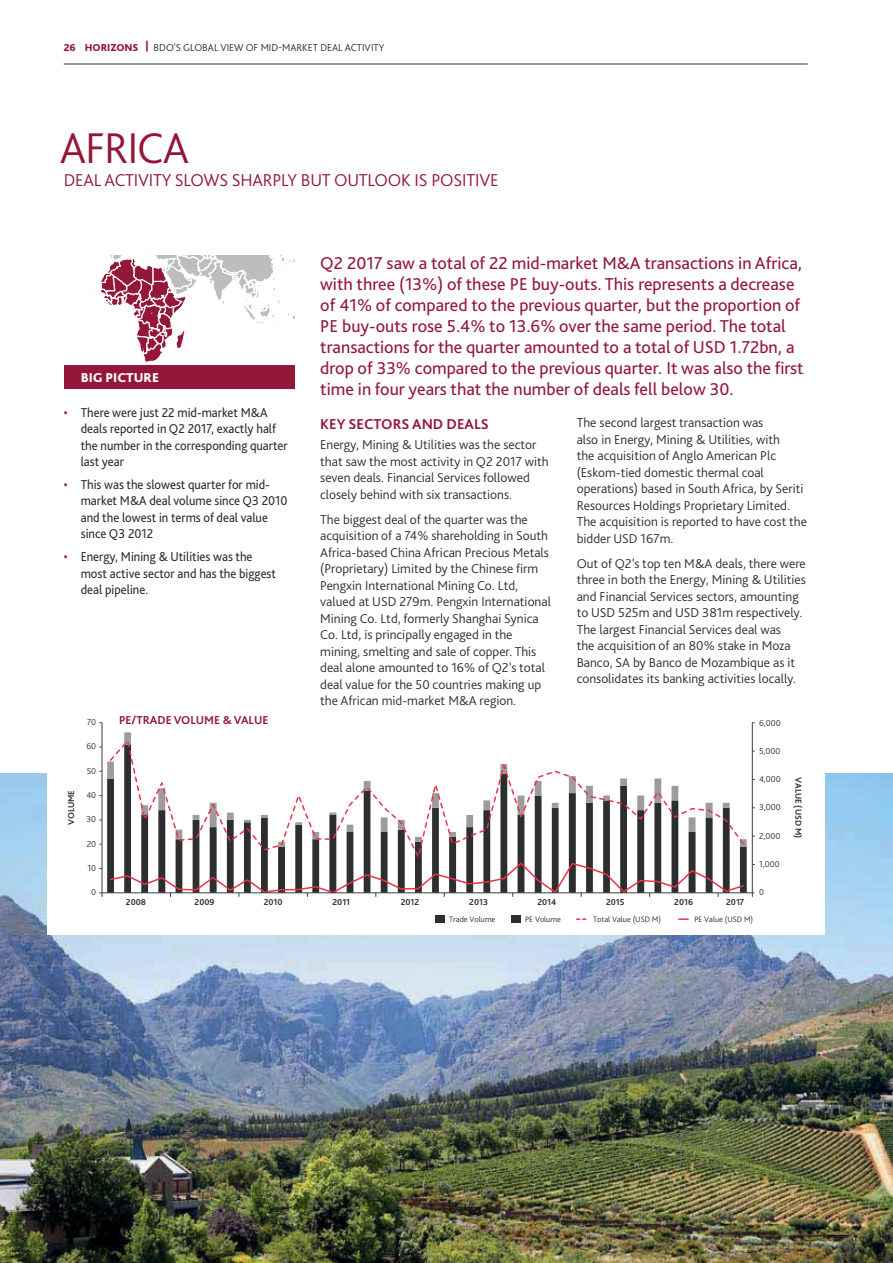
<style>
.page{position:relative;width:893px;height:1263px;background:#fff}
.page>*{position:absolute;margin:0;border:0;box-sizing:border-box;transform-origin:0 0}
.t1{font:300 45px "Bliss Pro";letter-spacing:-.025em;color:#941739}
.t2{font:18px/21px "Bliss Pro";color:#941739}
.t3{font:300 18px "Bliss Pro";letter-spacing:-.01em;color:#941739}
.t4{font:700 15px "Bliss Pro";color:#941739}
.t5{font:300 13.5px/16.5px "Bliss Pro";color:#2c2e2f}
.t6{font:13.5px/16.5px "Bliss Pro";color:#2c2e2f;scale:.93 1}
.t7{font:800 13.5px "Bliss Pro";color:#fff}
.t8{font:700 12px "Bliss Pro";color:#941739}
.t9{font:300 10.5px "Bliss Pro";color:#2c2e2f}
.t10{font:700 9px "Bliss Pro";color:#2c2e2f}
.t11{font:300 9px "Bliss Pro";color:#2c2e2f}
.t12{font:300 8.25px "Bliss Pro";color:#2c2e2f}
.s1{font-weight:800;color:#941739}
.s2{color:#941739}
</style>
<div class="page">
<hr style="left:64px;top:64px;width:744px;height:1px;background:#2c2e2f">
<img style="left:0;top:774px;width:893px;height:489px">
<svg style="left:100px;top:255px;width:195px;height:107px"></svg>
<div style="left:47px;top:743px;width:777px;height:191px;background:#fff"></div>
<svg style="left:108px;top:738px;width:637px;height:123px"></svg>
<hr style="left:102px;top:723px;width:1px;height:170px;background:#3a3d3e">
<hr style="left:752px;top:723px;width:1px;height:170px;background:#3a3d3e">
<svg style="left:577px;top:918px;width:9px;height:2px"></svg>
<svg style="left:679px;top:918px;width:9px;height:2px"></svg>
<div style="left:435px;top:915px;width:9px;height:8px;background:#2c2e2f"></div>
<div style="left:511px;top:915px;width:10px;height:8px;background:#2c2e2f"></div>
<svg style="left:109px;top:861px;width:636px;height:36px"></svg>
<hr style="left:99px;top:892px;width:655px;height:1px;background:#3a3d3e">
<div style="left:64px;top:365px;width:231px;height:24px;background:#941739"></div>
<p class="t9" style="left:64px;top:43px;width:322px"><span class="s1">26 HORIZONS |</span> BDO'S GLOBAL VIEW OF MID-MARKET DEAL ACTIVITY</p>
<h1 class="t1" style="left:60px;top:131px;width:131px">AFRICA</h1>
<h2 class="t3" style="left:64px;top:173px;width:436px">DEAL ACTIVITY SLOWS SHARPLY BUT OUTLOOK IS POSITIVE</h2>
<p class="t7" style="left:81px;top:370px;width:80px">BIG PICTURE</p>
<p class="t6" style="left:81px;top:405px;width:224px;text-indent:-17px"><span class="s2">•</span> There were just 22 mid-market M&amp;A deals reported in Q2 2017, exactly half the number in the corresponding quarter last year</p>
<p class="t6" style="left:81px;top:477px;width:224px;text-indent:-17px"><span class="s2">•</span> This was the slowest quarter for mid&shy;market M&amp;A deal volume since Q3 2010 and the lowest in terms of deal value since Q3 2012</p>
<p class="t6" style="left:81px;top:550px;width:212px;text-indent:-17px"><span class="s2">•</span> Energy, Mining &amp; Utilities was the most active sector and has the biggest deal pipeline.</p>
<p class="t10" style="left:68px;top:825px;width:36px;rotate:-90deg">VOLUME</p>
<p class="t11" style="left:87px;top:719px;width:11px">70</p>
<p class="t11" style="left:86px;top:743px;width:11px">60</p>
<p class="t11" style="left:87px;top:767px;width:11px">50</p>
<p class="t11" style="left:86px;top:792px;width:11px">40</p>
<p class="t11" style="left:87px;top:816px;width:11px">30</p>
<p class="t11" style="left:87px;top:840px;width:11px">20</p>
<p class="t11" style="left:88px;top:864px;width:10px">10</p>
<p class="t11" style="left:91px;top:889px;width:6px">0</p>
<p class="t8" style="left:119px;top:716px;width:151px">PE/TRADE VOLUME &amp; VALUE</p>
<p class="t2" style="left:320px;top:254px;width:485px">Q2 2017 saw a total of 22 mid-market M&amp;A transactions in Africa, with three (13%) of these PE buy-outs. This represents a decrease of 41% of compared to the previous quarter, but the proportion of PE buy-outs rose 5.4% to 13.6% over the same period. The total transactions for the quarter amounted to a total of USD 1.72bn, a drop of 33% compared to the previous quarter. It was also the first time in four years that the number of deals fell below 30.</p>
<p class="t4" style="left:320px;top:418px;width:170px">KEY SECTORS AND DEALS</p>
<p class="t5" style="left:320px;top:438px;width:230px">Energy, Mining &amp; Utilities was the sector that saw the most activity in Q2 2017 with seven deals. Financial Services followed closely behind with six transactions.</p>
<p class="t5" style="left:320px;top:512px;width:232px">The biggest deal of the quarter was the acquisition of a 74% shareholding in South Africa-based China African Precious Metals (Proprietary) Limited by the Chinese firm Pengxin International Mining Co. Ltd, valued at USD 279m. Pengxin International Mining Co. Ltd, formerly Shanghai Synica Co. Ltd, is principally engaged in the mining, smelting and sale of copper. This deal alone amounted to 16% of Q2’s total deal value for the 50 countries making up the African mid-market M&amp;A region.</p>
<p class="t5" style="left:577px;top:416px;width:232px">The second largest transaction was<br>also in Energy, Mining &amp; Utilities, with<br>the acquisition of Anglo American Plc (Eskom-tied domestic thermal coal operations) based in South Africa, by Seriti Resources Holdings Proprietary Limited.<br>The acquisition is reported to have cost the bidder USD 167m.</p>
<p class="t5" style="left:577px;top:556px;width:231px">Out of Q2’s top ten M&amp;A deals, there were three in both the Energy, Mining &amp; Utilities and Financial Services sectors, amounting to USD 525m and USD 381m respectively.<br>The largest Financial Services deal was<br>the acquisition of an 80% stake in Moza Banco, SA by Banco de Mozambique as it consolidates its banking activities locally.</p>
<p class="t11" style="left:759px;top:719px;width:23px">6,000</p>
<p class="t11" style="left:759px;top:747px;width:23px">5,000</p>
<p class="t11" style="left:759px;top:776px;width:23px">4,000</p>
<p class="t11" style="left:759px;top:804px;width:23px">3,000</p>
<p class="t11" style="left:759px;top:832px;width:23px">2,000</p>
<p class="t11" style="left:759px;top:861px;width:22px">1,000</p>
<p class="t11" style="left:759px;top:889px;width:6px">0</p>
<p class="t10" style="left:802px;top:777px;width:63px;rotate:90deg">VALUE (USD M)</p>
<p class="t10" style="left:126px;top:898px;width:22px">2008</p>
<p class="t10" style="left:195px;top:898px;width:21px">2009</p>
<p class="t10" style="left:264px;top:898px;width:20px">2010</p>
<p class="t10" style="left:332px;top:898px;width:19px">2011</p>
<p class="t10" style="left:401px;top:898px;width:20px">2012</p>
<p class="t10" style="left:469px;top:898px;width:20px">2013</p>
<p class="t10" style="left:537px;top:898px;width:21px">2014</p>
<p class="t10" style="left:606px;top:898px;width:20px">2015</p>
<p class="t10" style="left:674px;top:898px;width:20px">2016</p>
<p class="t10" style="left:726px;top:898px;width:20px">2017</p>
<p class="t12" style="left:449px;top:916px;width:48px">Trade Volume</p>
<p class="t12" style="left:525px;top:916px;width:37px">PE Volume</p>
<p class="t12" style="left:593px;top:916px;width:69px">Total Value (USD M)</p>
<p class="t12" style="left:694px;top:916px;width:60px">PE Value (USD M)</p>
</div>
